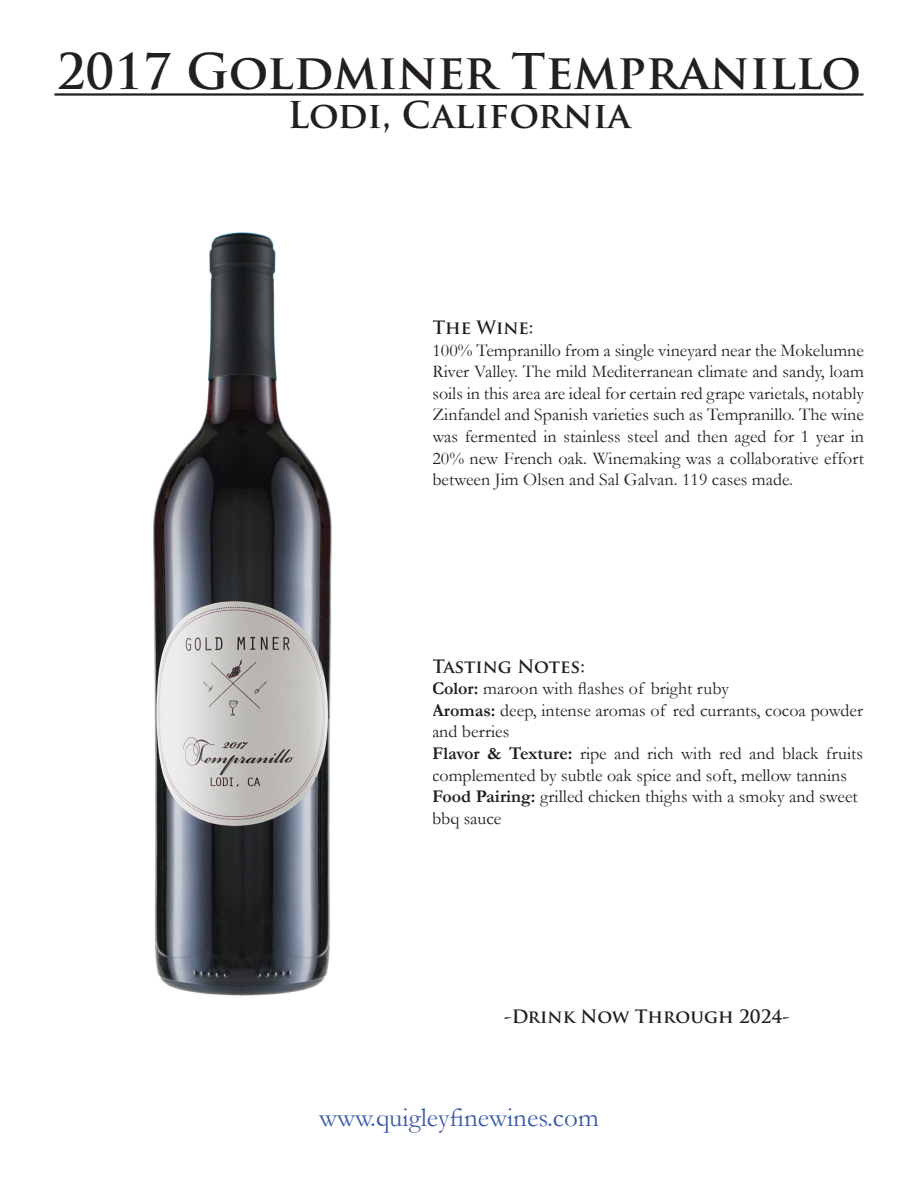
<style>
.page{position:relative;width:918px;height:1188px;background:#fff}
.page>*{position:absolute;margin:0;border:0;box-sizing:border-box;transform-origin:0 0}
.t1{font:700 48px "Trajan Pro";color:#231f20}
.t2{font:700 36px "Trajan Pro";color:#231f20}
.t3{font:27px "Garamond";color:#3a59a7}
.t4{font:18px/21.6px "Garamond";color:#231f20}
.t5{font:700 18px "Trajan Pro";color:#231f20}
.s1{font-weight:700}
</style>
<div class="page">
<hr style="left:54px;top:93px;width:810px;height:3px;background:#231f20">
<img style="left:153px;top:232px;width:179px;height:764px">
<p class="t1" style="left:57px;top:42px;width:806px">2017 Goldminer Tempranillo</p>
<p class="t2" style="left:288px;top:92px;width:344px">Lodi, California</p>
<p class="t5" style="left:432px;top:316px;width:103px">The Wine:</p>
<p class="t4" style="left:432px;top:339px;width:433px;text-align:justify">100% Tempranillo from a single vineyard near the Mokelumne River Valley. The mild Mediterranean climate and sandy, loam soils in this area are ideal for certain red grape varietals, notably Zinfandel and Spanish varieties such as Tempranillo. The wine was fermented in stainless steel and then aged for 1 year in 20% new French oak. Winemaking was a collaborative effort between Jim Olsen and Sal Galvan. 119 cases made.</p>
<p class="t5" style="left:432px;top:655px;width:154px">Tasting Notes:</p>
<p class="t4" style="left:432px;top:677px;width:298px"><span class="s1">Color:</span> maroon with flashes of bright ruby</p>
<p class="t4" style="left:432px;top:699px;width:433px"><span class="s1">Aromas:</span> deep, intense aromas of red currants, cocoa powder and berries</p>
<p class="t4" style="left:432px;top:742px;width:433px"><span class="s1">Flavor &amp; Texture:</span> ripe and rich with red and black fruits complemented by subtle oak spice and soft, mellow tannins</p>
<p class="t4" style="left:432px;top:785px;width:427px"><span class="s1">Food Pairing:</span> grilled chicken thighs with a smoky and sweet bbq sauce</p>
<p class="t5" style="left:504px;top:1006px;width:287px">-Drink Now Through 2024-</p>
<p class="t3" style="left:319px;top:1099px;width:281px">www.quigleyfinewines.com</p>
</div>
